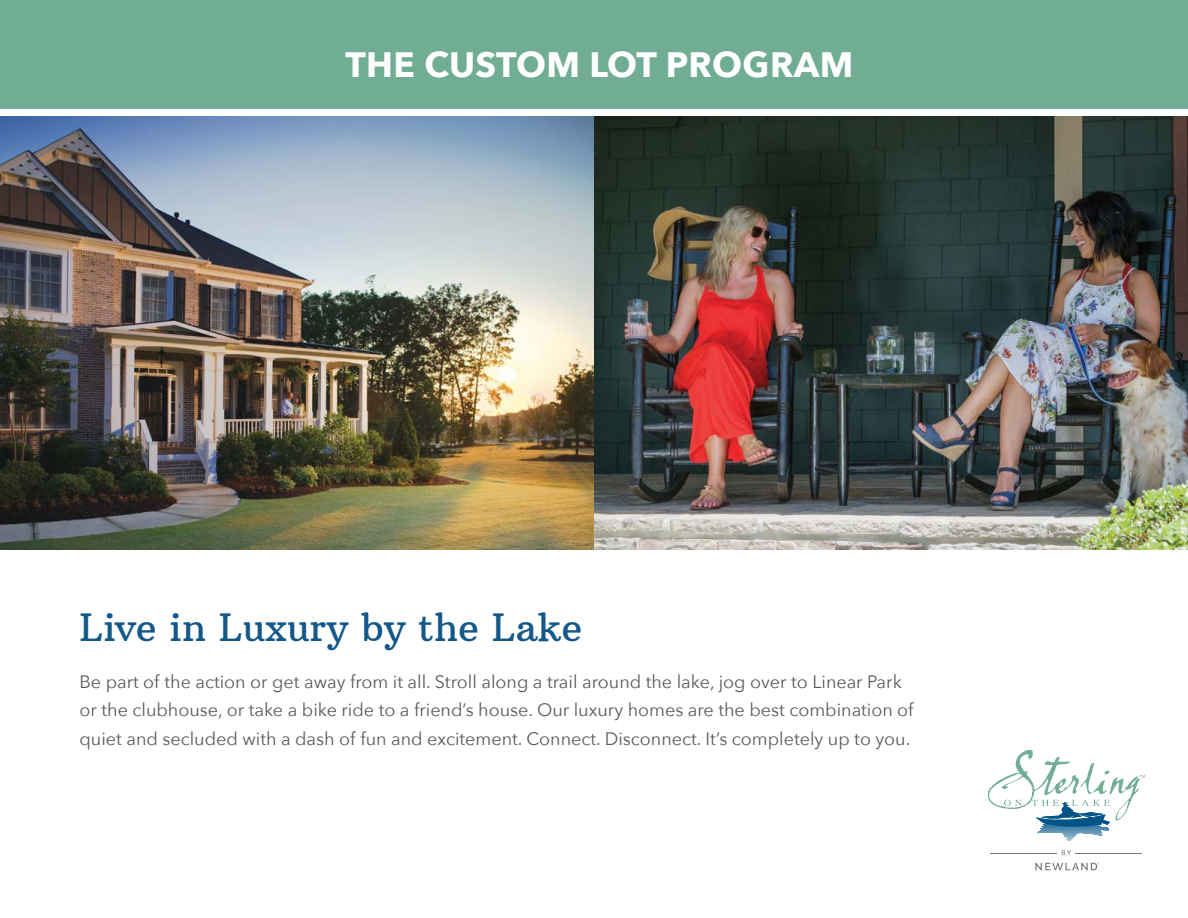
<style>
.page{position:relative;width:1188px;height:918px;background:#fff}
.page>*{position:absolute;margin:0;border:0;box-sizing:border-box;transform-origin:0 0}
.t1{font:38.4px "Arbutus Slab";color:#14588a}
.t2{font:700 35.25px "Avenir Next";letter-spacing:.01em;color:#fff}
.t3{font:18px/28.5px "Avenir Next";color:#575a5c}
</style>
<div class="page">
<div style="left:0;top:0;width:1188px;height:108px;background:#71ad95"></div>
<img style="left:0;top:117px;width:1188px;height:432px">
<hr style="left:1036px;top:838px;width:53px;height:3px;background:#9abcd0">
<hr style="left:1036px;top:838px;width:53px;height:1px;background:#94b8cd">
<hr style="left:1036px;top:837px;width:53px;height:1px;background:#8db3ca">
<hr style="left:1036px;top:836px;width:53px;height:1px;background:#83acc5">
<hr style="left:1036px;top:835px;width:53px;height:1px;background:#7ca8c2">
<hr style="left:1036px;top:834px;width:53px;height:1px;background:#74a2be">
<hr style="left:1036px;top:833px;width:53px;height:1px;background:#6d9ebb">
<hr style="left:1036px;top:832px;width:53px;height:1px;background:#6598b7">
<hr style="left:1036px;top:831px;width:53px;height:1px;background:#5d92b4">
<hr style="left:1036px;top:830px;width:53px;height:1px;background:#578fb1">
<hr style="left:1036px;top:829px;width:53px;height:1px;background:#5089ae">
<hr style="left:1036px;top:828px;width:53px;height:1px;background:#4985ab">
<hr style="left:990px;top:853px;width:67px;height:1px;background:#77787b">
<hr style="left:1075px;top:853px;width:67px;height:1px;background:#77787b">
<svg style="left:1062px;top:850px;width:9px;height:5px"></svg>
<svg style="left:1035px;top:863px;width:64px;height:7px"></svg>
<svg style="left:988px;top:750px;width:157px;height:78px"></svg>
<h2 class="t2" style="left:345px;top:34px;width:510px">THE CUSTOM LOT PROGRAM</h2>
<h1 class="t1" style="left:80px;top:604px;width:504px">Live in Luxury by the Lake</h1>
<p class="t3" style="left:80px;top:667px;width:836px">Be part of the action or get away from it all. Stroll along a trail around the lake, jog over to Linear Park or the clubhouse, or take a bike ride to a friend’s house. Our luxury homes are the best combination of quiet and secluded with a dash of fun and excitement. Connect. Disconnect. It’s completely up to you.</p>
</div>
